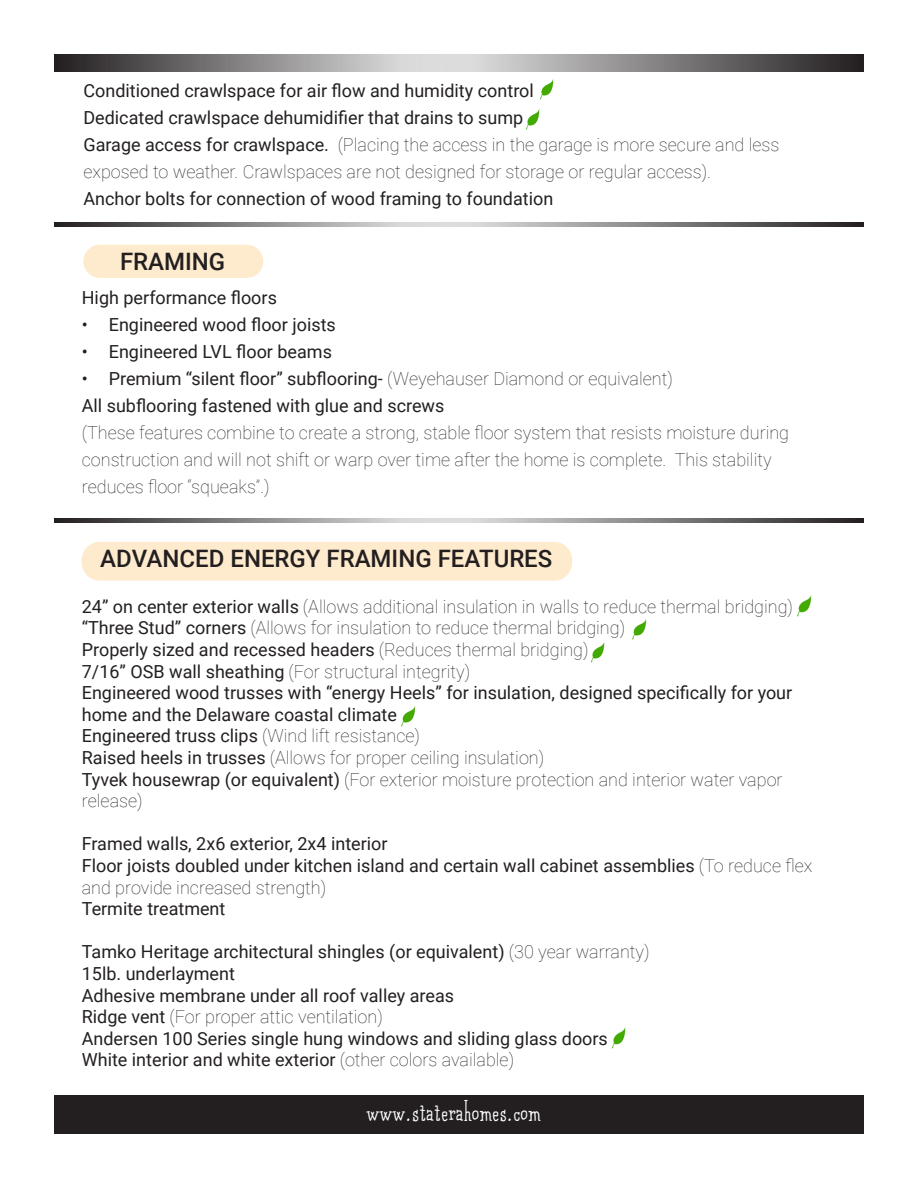
<style>
.page{position:relative;width:918px;height:1188px;background:#fff}
.page>*{position:absolute;margin:0;border:0;box-sizing:border-box;transform-origin:0 0}
.t1{font:27px "Qarrotface";letter-spacing:-.03em;color:#fff}
.t2{font:500 24px "Roboto";color:#231f20}
.Paragraph_Style_1{font:18px/21.6px "Roboto";color:#231f20}
.Paragraph_Style_2{font:100 18px/27px "Roboto";color:#231f20}
.s1{font-weight:400}
.s2{font-weight:100}
</style>
<div class="page">
<div style="left:83px;top:245px;width:180px;height:33px;background:#feeacc;border-radius:17px"></div>
<svg style="left:54px;top:222px;width:346px;height:5px"></svg>
<svg style="left:400px;top:222px;width:463px;height:5px"></svg>
<svg style="left:54px;top:54px;width:346px;height:17px"></svg>
<svg style="left:400px;top:54px;width:463px;height:17px"></svg>
<div style="left:54px;top:1096px;width:810px;height:38px;background:#231f20"></div>
<svg style="left:54px;top:518px;width:347px;height:5px"></svg>
<svg style="left:401px;top:518px;width:463px;height:5px"></svg>
<div style="left:82px;top:542px;width:490px;height:39px;background:#feeacc;border-radius:18px"></div>
<img style="left:540px;top:79px;width:14px;height:21px">
<img style="left:526px;top:109px;width:14px;height:21px">
<img style="left:797px;top:595px;width:15px;height:22px">
<img style="left:632px;top:619px;width:15px;height:21px">
<img style="left:591px;top:642px;width:14px;height:21px">
<img style="left:612px;top:1027px;width:14px;height:22px">
<img style="left:401px;top:706px;width:15px;height:21px">
<p class="Paragraph_Style_1" style="left:83px;top:79px;width:452px">Conditioned crawlspace for air flow and humidity control</p>
<p class="Paragraph_Style_1" style="left:83px;top:106px;width:441px">Dedicated crawlspace dehumidifier that drains to sump</p>
<p class="Paragraph_Style_2" style="left:83px;top:130px;width:698px"><span class="s1">Garage access for crawlspace.</span> (Placing the access in the garage is more secure and less exposed to weather. Crawlspaces are not designed for storage or regular access).</p>
<p class="Paragraph_Style_1" style="left:83px;top:187px;width:471px">Anchor bolts for connection of wood framing to foundation</p>
<p class="t2" style="left:120px;top:244px;width:107px">FRAMING</p>
<p class="Paragraph_Style_1" style="left:82px;top:286px;width:197px">High performance floors</p>
<p class="Paragraph_Style_1" style="left:82px;top:313px;width:256px">• Engineered wood floor joists</p>
<p class="Paragraph_Style_1" style="left:82px;top:340px;width:252px">• Engineered LVL floor beams</p>
<p class="Paragraph_Style_1" style="left:82px;top:367px;width:593px">• Premium “silent floor” subflooring- <span class="s2">(Weyehauser Diamond or equivalent)</span></p>
<p class="Paragraph_Style_1" style="left:82px;top:394px;width:364px">All subflooring fastened with glue and screws</p>
<p class="Paragraph_Style_2" style="left:82px;top:418px;width:709px">(These features combine to create a strong, stable floor system that resists moisture during construction and will not shift or warp over time after the home is complete. This stability reduces floor “squeaks”.)</p>
<p class="t2" style="left:100px;top:542px;width:454px">ADVANCED ENERGY FRAMING FEATURES</p>
<p class="Paragraph_Style_2" style="left:82px;top:592px;width:713px"><span class="s1">24” on center exterior walls</span> (Allows additional insulation in walls to reduce thermal bridging)</p>
<p class="Paragraph_Style_2" style="left:82px;top:614px;width:545px"><span class="s1">“Three Stud” corners</span> (Allows for insulation to reduce thermal bridging)</p>
<p class="Paragraph_Style_1" style="left:82px;top:638px;width:508px">Properly sized and recessed headers <span class="s2">(Reduces thermal bridging)</span></p>
<p class="Paragraph_Style_2" style="left:82px;top:657px;width:390px"><span class="s1">7/16” OSB wall sheathing</span> (For structural integrity)</p>
<p class="Paragraph_Style_1" style="left:82px;top:681px;width:712px">Engineered wood trusses with “energy Heels” for insulation, designed specifically for your home and the Delaware coastal climate</p>
<p class="Paragraph_Style_1" style="left:82px;top:725px;width:340px">Engineered truss clips <span class="s2">(Wind lift resistance)</span></p>
<p class="Paragraph_Style_2" style="left:82px;top:743px;width:464px"><span class="s1">Raised heels in trusses</span> (Allows for proper ceiling insulation)</p>
<p class="Paragraph_Style_2" style="left:82px;top:768px;width:702px;line-height:21.6px"><span class="s1">Tyvek housewrap (or equivalent)</span> (For exterior moisture protection and interior water vapor release)</p>
<p class="Paragraph_Style_1" style="left:82px;top:833px;width:307px">Framed walls, 2x6 exterior, 2x4 interior</p>
<p class="Paragraph_Style_1" style="left:82px;top:854px;width:732px">Floor joists doubled under kitchen island and certain wall cabinet assemblies <span class="s2">(To reduce flex and provide increased strength)</span></p>
<p class="Paragraph_Style_1" style="left:82px;top:897px;width:145px">Termite treatment</p>
<p class="Paragraph_Style_1" style="left:82px;top:941px;width:569px">Tamko Heritage architectural shingles (or equivalent) <span class="s2">(30 year warranty)</span></p>
<p class="Paragraph_Style_1" style="left:82px;top:962px;width:155px">15lb. underlayment</p>
<p class="Paragraph_Style_1" style="left:82px;top:984px;width:374px">Adhesive membrane under all roof valley areas</p>
<p class="Paragraph_Style_2" style="left:82px;top:1003px;width:303px"><span class="s1">Ridge vent</span> (For proper attic ventilation)</p>
<p class="Paragraph_Style_1" style="left:82px;top:1027px;width:528px">Andersen 100 Series single hung windows and sliding glass doors</p>
<p class="Paragraph_Style_1" style="left:82px;top:1049px;width:434px">White interior and white exterior <span class="s2">(other colors available)</span></p>
<p class="t1" style="left:366px;top:1099px;width:177px">www.staterahomes.com</p>
</div>
